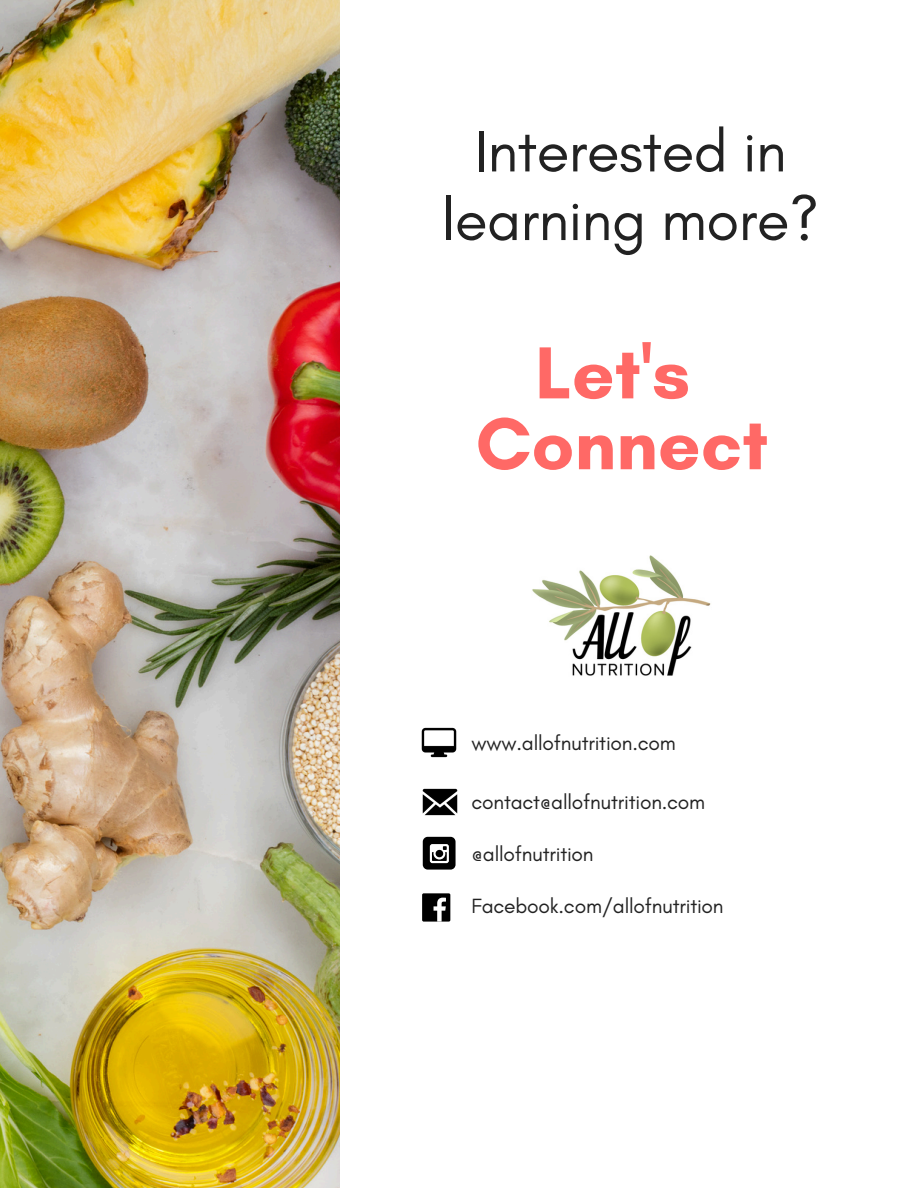
<style>
.page{position:relative;width:918px;height:1188px;background:#fff}
.page>*{position:absolute;margin:0;border:0;box-sizing:border-box;transform-origin:0 0}
.t1{font:700 75px/70.8px "Glacial Indifference";color:#ff6966;text-align:center}
.t2{font:60px/68.7px "Glacial Indifference";letter-spacing:-.01em;color:#222;text-align:center}
.t3{font:21px "Glacial Indifference";letter-spacing:-.01em;color:#222}
</style>
<div class="page">
<img style="left:0;top:0;width:339px;height:1188px">
<img style="left:532px;top:555px;width:179px;height:121px">
<div style="left:422px;top:893px;width:28px;height:28px;background:#000;border-radius:2px"></div>
<svg style="left:434px;top:898px;width:12px;height:23px"></svg>
<div style="left:423px;top:837px;width:33px;height:33px;background:#000;border-radius:5px"></div>
<svg style="left:430px;top:844px;width:19px;height:19px"></svg>
<img style="left:422px;top:788px;width:36px;height:28px">
<img style="left:421px;top:727px;width:36px;height:31px">
<h2 class="t2" style="left:442px;top:116px;width:379px">Interested in learning more?</h2>
<h1 class="t1" style="left:476px;top:337px;width:294px">Let's<br>Connect</h1>
<h3 class="t3" style="left:472px;top:730px;width:206px">www.allofnutrition.com</h3>
<p class="t3" style="left:472px;top:789px;width:235px">contact@allofnutrition.com</p>
<p class="t3" style="left:472px;top:841px;width:124px">@allofnutrition</p>
<p class="t3" style="left:472px;top:893px;width:254px">Facebook.com/allofnutrition</p>
</div>
